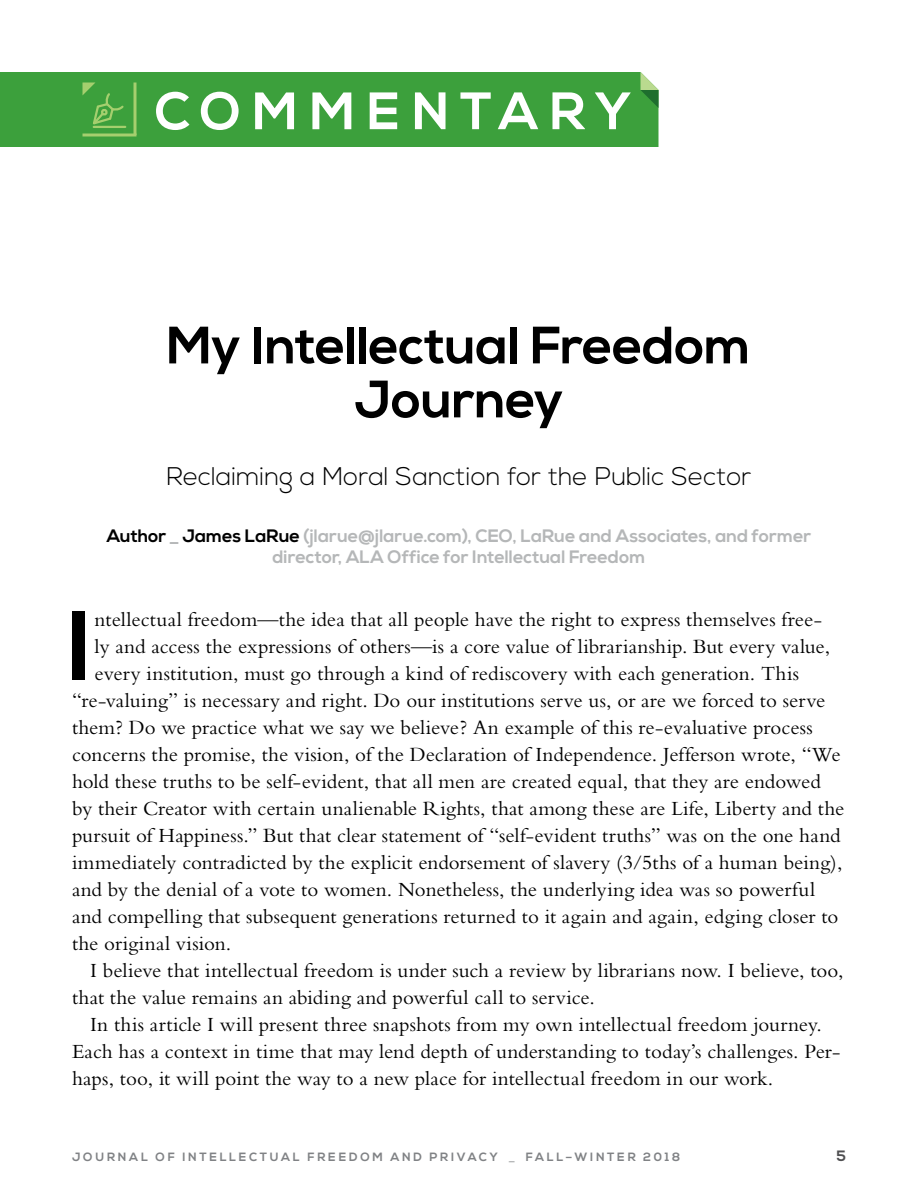
<style>
.page{position:relative;width:918px;height:1188px;background:#fff}
.page>*{position:absolute;margin:0;border:0;box-sizing:border-box;transform-origin:0 0}
.BODY_intro_drop_cap{font:700 98.1px "Nexa";color:#000}
.t1{font:700 52.5px/54px "Nexa";letter-spacing:-.01em;color:#000;text-align:center}
.t2{font:700 52.5px "Nexa";letter-spacing:.22em;color:#fff}
.TITLE_subtitle{font:300 25.5px "Nexa";color:#000}
.BODY_intro_drop_cap-2{font:21px "Bembo";color:#000}
.BODY_intro_indent{font:21px/27px "Bembo";color:#000}
.TITLE_bio{font:700 18px/21px "Nexa";color:#b5b7b8;text-align:center}
.t3{font:700 15px "Nexa";color:#4f4f51}
.t4{font:700 12px "Nexa";letter-spacing:.23em;color:#808285}
.s1{color:#000}
.s2{color:#b5b7b8}
</style>
<div class="page">
<div style="left:0;top:72px;width:658px;height:75px;background:#3ca03c"></div>
<svg style="left:640px;top:72px;width:18px;height:36px"></svg>
<hr style="left:134px;top:82px;width:2px;height:53px;background:#a5cf6e">
<hr style="left:82px;top:134px;width:54px;height:2px;background:#a5cf6e">
<hr style="left:94px;top:126px;width:31px;height:2px;background:#a5cf6e">
<svg style="left:82px;top:82px;width:44px;height:44px;background:#4da744"></svg>
<h2 class="t2" style="left:154px;top:81px;width:478px">COMMENTARY</h2>
<p class="t1" style="left:167px;top:320px;width:586px">My Intellectual Freedom<br>Journey</p>
<p class="TITLE_subtitle" style="left:167px;top:461px;width:586px">Reclaiming a Moral Sanction for the Public Sector</p>
<p class="TITLE_bio" style="left:107px;top:526px;width:706px"><span class="s1">Author</span> _ <span class="s1">James LaRue</span> (jlarue@jlarue.com), CEO, LaRue and Associates, and former director, ALA Office for Intellectual Freedom</p>
<p class="BODY_intro_drop_cap" style="left:67px;top:589px;width:27px">I</p>
<p class="BODY_intro_drop_cap-2" style="left:95px;top:607px;width:729px">ntellectual freedom—the idea that all people have the right to express themselves free-</p>
<p class="BODY_intro_drop_cap-2" style="left:95px;top:634px;width:737px">ly and access the expressions of others—is a core value of librarianship. But every value,</p>
<p class="BODY_intro_drop_cap-2" style="left:95px;top:661px;width:706px">every institution, must go through a kind of rediscovery with each generation. This</p>
<p class="BODY_intro_drop_cap-2" style="left:72px;top:688px;width:755px">“re-valuing” is necessary and right. Do our institutions serve us, or are we forced to serve</p>
<p class="BODY_intro_drop_cap-2" style="left:72px;top:715px;width:742px">them? Do we practice what we say we believe? An example of this re-evaluative process</p>
<p class="BODY_intro_drop_cap-2" style="left:72px;top:742px;width:770px">concerns the promise, the vision, of the Declaration of Independence. Jefferson wrote, “We</p>
<p class="BODY_intro_drop_cap-2" style="left:72px;top:769px;width:750px">hold these truths to be self-evident, that all men are created equal, that they are endowed</p>
<p class="BODY_intro_drop_cap-2" style="left:72px;top:796px;width:774px">by their Creator with certain unalienable Rights, that among these are Life, Liberty and the</p>
<p class="BODY_intro_drop_cap-2" style="left:72px;top:823px;width:770px">pursuit of Happiness.” But that clear statement of “self-evident truths” was on the one hand</p>
<p class="BODY_intro_drop_cap-2" style="left:72px;top:850px;width:772px">immediately contradicted by the explicit endorsement of slavery (3/5ths of a human being),</p>
<p class="BODY_intro_drop_cap-2" style="left:72px;top:877px;width:745px">and by the denial of a vote to women. Nonetheless, the underlying idea was so powerful</p>
<p class="BODY_intro_drop_cap-2" style="left:72px;top:904px;width:768px">and compelling that subsequent generations returned to it again and again, edging closer to</p>
<p class="BODY_intro_drop_cap-2" style="left:72px;top:931px;width:161px">the original vision.</p>
<p class="BODY_intro_indent" style="left:72px;top:956px;width:773px;text-indent:18px">I believe that intellectual freedom is under such a review by librarians now. I believe, too, that the value remains an abiding and powerful call to service.</p>
<p class="BODY_intro_indent" style="left:72px;top:1010px;width:770px;text-indent:18px">In this article I will present three snapshots from my own intellectual freedom journey.<br>Each has a context in time that may lend depth of understanding to today’s challenges. Per&shy;haps, too, it will point the way to a new place for intellectual freedom in our work.</p>
<p class="t4" style="left:72px;top:1150px;width:610px">JOURNAL OF INTELLECTUAL FREEDOM AND PRIVACY <span class="s2">_</span> FALL–WINTER 2018</p>
<p class="t3" style="left:837px;top:1147px;width:11px">5</p>
</div>
